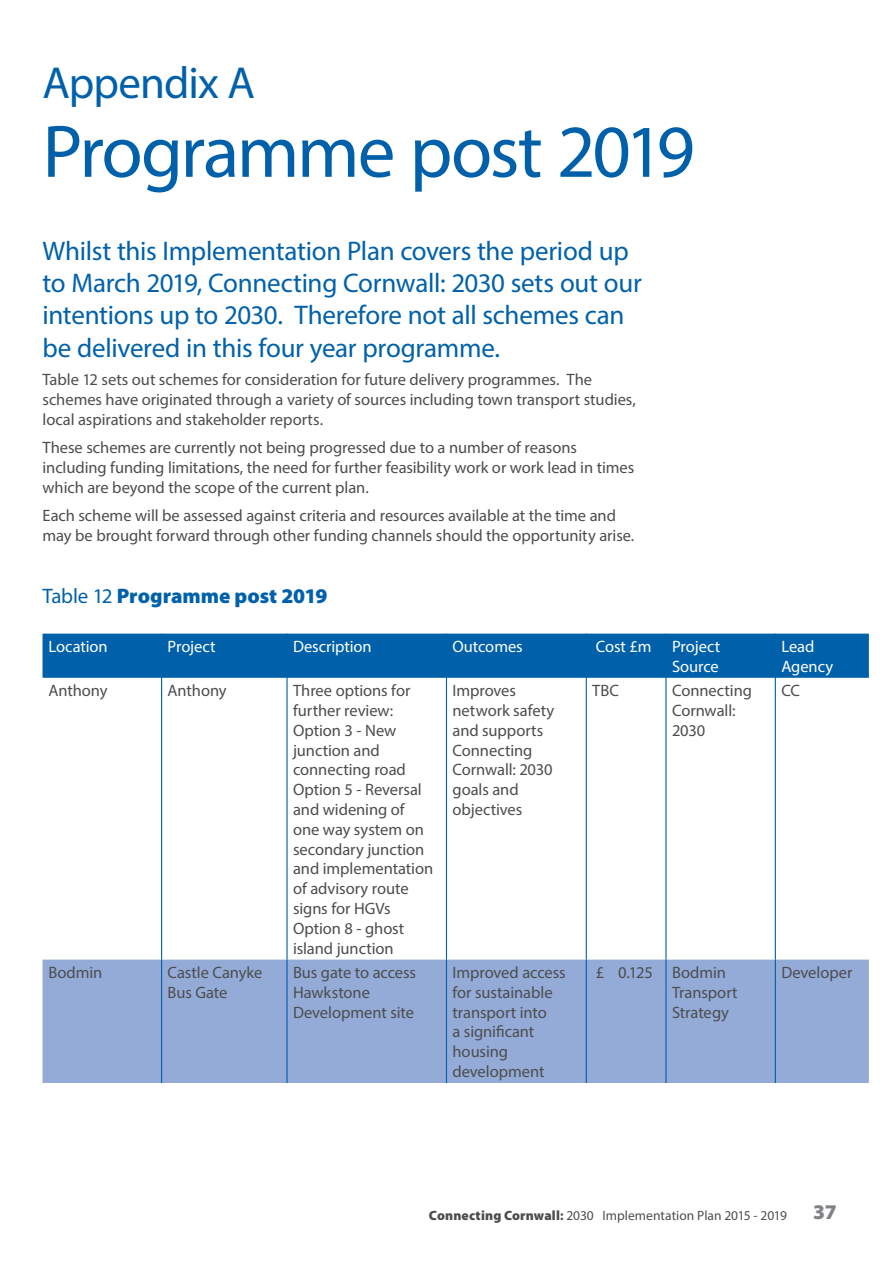
<style>
.page{position:relative;width:893px;height:1263px;background:#fff}
.page>*{position:absolute;margin:0;border:0;box-sizing:border-box;transform-origin:0 0}
.t1{font:75px "Myriad Pro";letter-spacing:-.03em;color:#0061aa}
.t2{font:45px "Myriad Pro";letter-spacing:-.02em;color:#0061aa}
.t3{font:27px/32.4px "Myriad Pro";letter-spacing:-.01em;color:#0061aa}
.t4{font:900 21px "Myriad Pro";color:#0061aa}
.t5{font:900 21px "Myriad Pro";color:#808285}
.t6{font:16.5px/19.8px "Myriad Pro";letter-spacing:-.005em;color:#4d4d4f}
.t7{font:16.5px/19.8px "Myriad Pro";letter-spacing:-.005em;color:#fff;text-align:right}
.t8{font:13.5px "Myriad Pro";color:#4d4d4f}
.s1{font-weight:400}
.s2{font-weight:900}
.s3{font-weight:700}
</style>
<div class="page">
<div style="left:43px;top:634px;width:826px;height:44px;background:#0061aa"></div>
<div style="left:43px;top:959px;width:826px;height:124px;background:#93abd6"></div>
<hr style="left:161px;top:634px;width:1px;height:44px;background:#0061aa">
<hr style="left:286px;top:634px;width:2px;height:44px;background:#0061aa">
<hr style="left:446px;top:634px;width:1px;height:44px;background:#0061aa">
<hr style="left:586px;top:634px;width:1px;height:44px;background:#0061aa">
<hr style="left:665px;top:634px;width:2px;height:44px;background:#0061aa">
<hr style="left:775px;top:634px;width:1px;height:44px;background:#0061aa">
<hr style="left:161px;top:678px;width:1px;height:281px;background:#0061aa">
<hr style="left:286px;top:678px;width:2px;height:281px;background:#0061aa">
<hr style="left:446px;top:678px;width:1px;height:281px;background:#0061aa">
<hr style="left:586px;top:678px;width:1px;height:281px;background:#0061aa">
<hr style="left:665px;top:678px;width:2px;height:281px;background:#0061aa">
<hr style="left:775px;top:678px;width:1px;height:281px;background:#0061aa">
<hr style="left:161px;top:959px;width:1px;height:124px;background:#0061aa">
<hr style="left:286px;top:959px;width:2px;height:124px;background:#0061aa">
<hr style="left:446px;top:959px;width:1px;height:124px;background:#0061aa">
<hr style="left:586px;top:959px;width:1px;height:124px;background:#0061aa">
<hr style="left:665px;top:959px;width:2px;height:124px;background:#0061aa">
<hr style="left:775px;top:959px;width:1px;height:124px;background:#0061aa">
<h2 class="t2" style="left:43px;top:55px;width:214px">Appendix A</h2>
<h1 class="t1" style="left:43px;top:105px;width:654px">Programme post 2019</h1>
<h3 class="t3" style="left:43px;top:234px;width:601px">Whilst this Implementation Plan covers the period up to March 2019, Connecting Cornwall: 2030 sets out our intentions up to 2030. Therefore not all schemes can be delivered in this four year programme.</h3>
<p class="t6" style="left:43px;top:369px;width:595px">Table 12 sets out schemes for consideration for future delivery programmes. The schemes have originated through a variety of sources including town transport studies, local aspirations and stakeholder reports.</p>
<p class="t6" style="left:43px;top:437px;width:593px">These schemes are currently not being progressed due to a number of reasons including funding limitations, the need for further feasibility work or work lead in times which are beyond the scope of the current plan.</p>
<p class="t6" style="left:43px;top:505px;width:592px">Each scheme will be assessed against criteria and resources available at the time and may be brought forward through other funding channels should the opportunity arise.</p>
<p class="t4" style="left:43px;top:584px;width:287px"><span class="s1">Table 12</span> Programme post 2019</p>
<p class="t7" style="left:49px;top:636px;width:61px">Location</p>
<p class="t7" style="left:168px;top:636px;width:50px">Project</p>
<p class="t7" style="left:293px;top:636px;width:80px">Description</p>
<p class="t7" style="left:452px;top:636px;width:72px">Outcomes</p>
<p class="t7" style="left:596px;top:636px;width:126px">Cost £m Project<br>Source</p>
<p class="t7" style="left:781px;top:636px;width:53px;text-align:left">Lead<br>Agency</p>
<p class="t6" style="left:49px;top:680px;width:61px">Anthony</p>
<p class="t6" style="left:168px;top:680px;width:61px">Anthony</p>
<p class="t6" style="left:293px;top:680px;width:142px">Three options for further review:<br>Option 3 - New junction and connecting road<br>Option 5 - Reversal and widening of one way system on secondary junction and implementation of advisory route signs for HGVs<br>Option 8 - ghost island junction</p>
<p class="t6" style="left:452px;top:680px;width:103px">Improves network safety and supports<br>Connecting<br>Cornwall: 2030 goals and objectives</p>
<p class="t6" style="left:592px;top:680px;width:28px">TBC</p>
<p class="t6" style="left:672px;top:680px;width:81px">Connecting<br>Cornwall:<br>2030</p>
<p class="t6" style="left:781px;top:680px;width:20px">CC</p>
<p class="t6" style="left:49px;top:962px;width:55px">Bodmin</p>
<p class="t6" style="left:168px;top:962px;width:96px">Castle Canyke<br>Bus Gate</p>
<p class="t6" style="left:293px;top:962px;width:124px">Bus gate to access<br>Hawkstone<br>Development site</p>
<p class="t6" style="left:452px;top:962px;width:115px">Improved access for sustainable transport into<br>a significant housing development</p>
<p class="t6" style="left:672px;top:962px;width:67px;text-indent:-76px">£ 0.125 Bodmin<br>Transport<br>Strategy</p>
<p class="t6" style="left:781px;top:962px;width:73px">Developer</p>
<p class="t8" style="left:429px;top:1207px;width:359px"><span class="s2">Connecting Cornwall</span><span class="s3">:</span> 2030 Implementation Plan 2015 - 2019</p>
<p class="t5" style="left:813px;top:1199px;width:25px">37</p>
</div>
